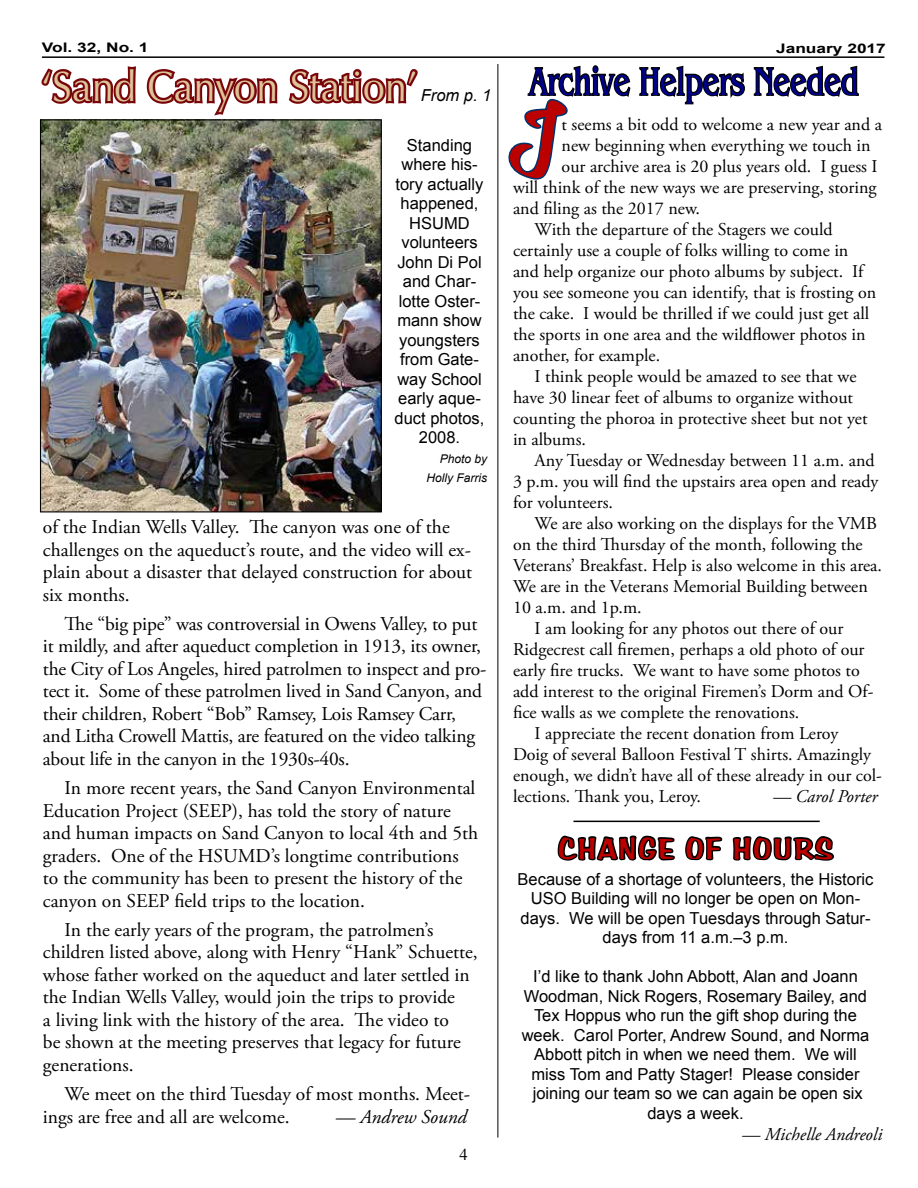
<style>
.page{position:relative;width:918px;height:1188px;background:#fff}
.page>*{position:absolute;margin:0;border:0;box-sizing:border-box;transform-origin:0 0}
.t1{font:italic 94.05px "Belinda";color:#bb0100}
.t2{font:42.3px "Optima";letter-spacing:.01em;color:#dfc398;scale:.92 1}
.t3{font:40.35px "Benguiat Std ITC";color:#00008c;scale:.71 1}
.t4{font:30px "Arab Bru D";letter-spacing:.08em;color:#bb0100}
.t5{font:19.5px/22.5px "Adobe Garamond Pro";color:#000}
.t6{font:italic 19.5px "Adobe Garamond Pro";color:#000}
.t7{font:18px "Adobe Garamond Pro";color:#000}
.t8{font:italic 18px "Adobe Garamond Pro";color:#000}
.t9{font:16.5px/19.5px "Arial";color:#000;text-align:center}
.t10{font:italic 16.5px "Arial";color:#000}
.t11{font:16.5px "Times";color:#000}
.t12{font:700 13.2px "Arial";color:#000;scale:1.31 1}
.t13{font:italic 12px/19.5px "Arial";color:#000;text-align:right}
</style>
<div class="page">
<hr style="left:42px;top:56px;width:842px;height:2px;background:#000">
<svg style="left:41px;top:66px;width:237px;height:50px"></svg>
<svg style="left:288px;top:69px;width:130px;height:35px"></svg>
<img style="left:42px;top:121px;width:338px;height:389px">
<div style="left:40px;top:119px;width:342px;height:393px;border:1px solid #000"></div>
<hr style="left:498px;top:64px;width:1px;height:1074px;background:#000">
<svg style="left:508px;top:65px;width:123px;height:115px"></svg>
<svg style="left:639px;top:65px;width:106px;height:40px"></svg>
<svg style="left:753px;top:65px;width:106px;height:32px"></svg>
<hr style="left:573px;top:821px;width:247px;height:1px;background:#000">
<svg style="left:557px;top:820px;width:120px;height:41px"></svg>
<svg style="left:685px;top:836px;width:38px;height:25px"></svg>
<svg style="left:731px;top:820px;width:103px;height:41px"></svg>
<p class="t12" style="left:42px;top:39px;width:83px">Vol. 32, No. 1</p>
<p class="t12" style="left:776px;top:39px;width:85px">January 2017</p>
<h3 class="t3" style="left:529px;top:59px;width:466px">Archive Helpers Needed</h3>
<h2 class="t2" style="left:41px;top:62px;width:411px">‘Sand Canyon Station’</h2>
<p class="t10" style="left:421px;top:85px;width:72px">From p. 1</p>
<h1 class="t1" style="left:513px;top:59px;width:141px">I</h1>
<p class="t7" style="left:562px;top:114px;width:322px">t seems a bit odd to welcome a new year and a</p>
<p class="t7" style="left:562px;top:135px;width:311px">new beginning when everything we touch in</p>
<p class="t7" style="left:562px;top:156px;width:317px">our archive area is 20 plus years old. I guess I</p>
<p class="t7" style="left:513px;top:177px;width:365px">will think of the new ways we are preserving, storing</p>
<p class="t7" style="left:513px;top:198px;width:189px">and filing as the 2017 new.</p>
<p class="t7" style="left:535px;top:219px;width:300px">With the departure of the Stagers we could</p>
<p class="t7" style="left:513px;top:240px;width:337px">certainly use a couple of folks willing to come in</p>
<p class="t7" style="left:513px;top:261px;width:352px">and help organize our photo albums by subject. If</p>
<p class="t7" style="left:513px;top:282px;width:365px">you see someone you can identify, that is frosting on</p>
<p class="t7" style="left:513px;top:303px;width:358px">the cake. I would be thrilled if we could just get all</p>
<p class="t7" style="left:513px;top:324px;width:354px">the sports in one area and the wildflower photos in</p>
<p class="t7" style="left:513px;top:345px;width:149px">another, for example.</p>
<p class="t7" style="left:535px;top:366px;width:323px">I think people would be amazed to see that we</p>
<p class="t7" style="left:513px;top:387px;width:342px">have 30 linear feet of albums to organize without</p>
<p class="t7" style="left:513px;top:408px;width:356px">counting the phoroa in protective sheet but not yet</p>
<p class="t7" style="left:513px;top:429px;width:74px">in albums.</p>
<p class="t7" style="left:535px;top:450px;width:342px">Any Tuesday or Wednesday between 11 a.m. and</p>
<p class="t7" style="left:513px;top:471px;width:367px">3 p.m. you will find the upstairs area open and ready</p>
<p class="t7" style="left:513px;top:492px;width:102px">for volunteers.</p>
<p class="t7" style="left:535px;top:513px;width:344px">We are also working on the displays for the VMB</p>
<p class="t7" style="left:513px;top:534px;width:351px">on the third Thursday of the month, following the</p>
<p class="t7" style="left:513px;top:555px;width:371px">Veterans’ Breakfast. Help is also welcome in this area.</p>
<p class="t7" style="left:513px;top:576px;width:356px">We are in the Veterans Memorial Building between</p>
<p class="t7" style="left:513px;top:597px;width:130px">10 a.m. and 1p.m.</p>
<p class="t7" style="left:535px;top:618px;width:310px">I am looking for any photos out there of our</p>
<p class="t7" style="left:513px;top:639px;width:353px">Ridgecrest call firemen, perhaps a old photo of our</p>
<p class="t7" style="left:513px;top:660px;width:348px">early fire trucks. We want to have some photos to</p>
<p class="t7" style="left:513px;top:681px;width:362px">add interest to the original Firemen’s Dorm and Of-</p>
<p class="t7" style="left:513px;top:702px;width:288px">fice walls as we complete the renovations.</p>
<p class="t7" style="left:535px;top:723px;width:305px">I appreciate the recent donation from Leroy</p>
<p class="t7" style="left:513px;top:744px;width:360px">Doig of several Balloon Festival T shirts. Amazingly</p>
<p class="t7" style="left:513px;top:765px;width:371px">enough, we didn’t have all of these already in our col-</p>
<p class="t7" style="left:513px;top:786px;width:190px">lections. Thank you, Leroy.</p>
<p class="t8" style="left:773px;top:786px;width:106px">— Carol Porter</p>
<p class="t9" style="left:395px;top:135px;width:91px">Standing where his&shy;tory actually happened,<br>HSUMD volunteers<br>John Di Pol and Char&shy;lotte Oster&shy;mann show youngsters from Gate&shy;way School early aque&shy;duct photos,<br>2008.</p>
<p class="t13" style="left:426px;top:449px;width:62px">Photo by<br>Holly Farris</p>
<p class="t5" style="left:43px;top:516px;width:431px">of the Indian Wells Valley. The canyon was one of the challenges on the aqueduct’s route, and the video will ex&shy;plain about a disaster that delayed construction for about six months.</p>
<p class="t5" style="left:43px;top:613px;width:445px;text-indent:22px">The “big pipe” was controversial in Owens Valley, to put it mildly, and after aqueduct completion in 1913, its owner, the City of Los Angeles, hired patrolmen to inspect and pro&shy;tect it. Some of these patrolmen lived in Sand Canyon, and their children, Robert “Bob” Ramsey, Lois Ramsey Carr, and Litha Crowell Mattis, are featured on the video talking about life in the canyon in the 1930s-40s.</p>
<p class="t5" style="left:43px;top:777px;width:437px;text-indent:22px">In more recent years, the Sand Canyon Environmental Education Project (SEEP), has told the story of nature and human impacts on Sand Canyon to local 4th and 5th graders. One of the HSUMD’s longtime contributions to the community has been to present the history of the canyon on SEEP field trips to the location.</p>
<p class="t5" style="left:43px;top:919px;width:436px;text-indent:22px">In the early years of the program, the patrolmen’s children listed above, along with Henry “Hank” Schuette, whose father worked on the aqueduct and later settled in the Indian Wells Valley, would join the trips to provide<br>a living link with the history of the area. The video to<br>be shown at the meeting preserves that legacy for future generations.</p>
<p class="t5" style="left:43px;top:1083px;width:429px;text-indent:22px">We meet on the third Tuesday of most months. Meet&shy;ings are free and all are welcome.</p>
<h3 class="t4" style="left:559px;top:831px;width:275px">CHANGE OF HOURS</h3>
<p class="t9" style="left:518px;top:870px;width:357px">Because of a shortage of volunteers, the Historic USO Building will no longer be open on Mon&shy;days. We will be open Tuesdays through Satur&shy;days from 11 a.m.–3 p.m.</p>
<p class="t9" style="left:522px;top:967px;width:349px">I’d like to thank John Abbott, Alan and Joann Woodman, Nick Rogers, Rosemary Bailey, and Tex Hoppus who run the gift shop during the week. Carol Porter, Andrew Sound, and Norma Abbott pitch in when we need them. We will miss Tom and Patty Stager! Please consider joining our team so we can again be open six days a week.</p>
<p class="t8" style="left:742px;top:1123px;width:142px">— Michelle Andreoli</p>
<p class="t6" style="left:336px;top:1105px;width:133px">— Andrew Sound</p>
<p class="t11" style="left:460px;top:1139px;width:10px">4</p>
</div>
